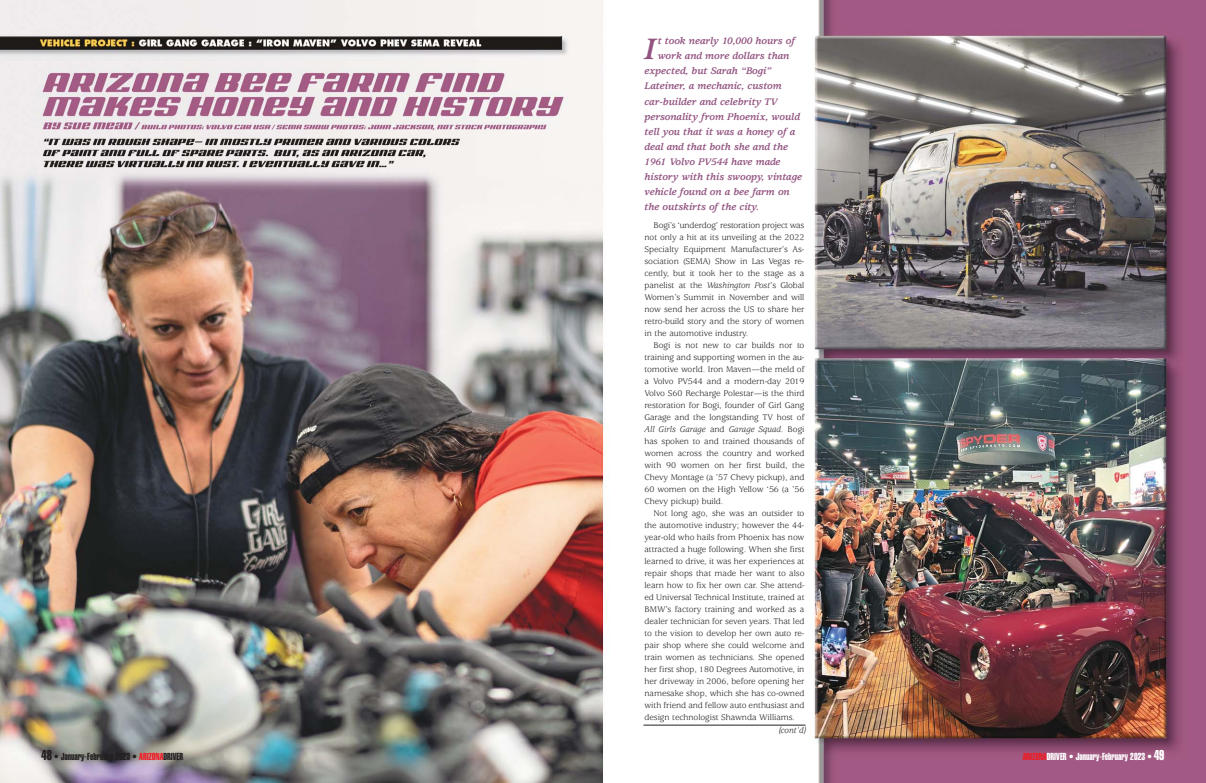
<style>
.page{position:relative;width:1206px;height:783px;background:#fff}
.page>*{position:absolute;margin:0;border:0;box-sizing:border-box;transform-origin:0 0}
.t1{font:italic 700 32.6px "Usherwood";color:#925380}
.t2{font:italic 700 10.5px "Usherwood";letter-spacing:-.005em;color:#925380}
.t3{font:10px "Helvetica Extra Compressed";color:#231f20}
.t4{font:10px "Helvetica Extra Compressed";color:#fff}
.t5{font:9px/12px "Usherwood";letter-spacing:-.005em;color:#231f20;text-align:justify}
.t6{font:italic 9px "Usherwood";color:#231f20}
.s1{font-style:italic}
.s2{font-family:"Univers";font-weight:300;font-stretch:condensed}
.s3{font-size:14px}
.s4{color:#ed1c24}
</style>
<div class="page">
<img style="left:603px;top:0;width:603px;height:783px">
<img style="left:0;top:0;width:603px;height:783px">
<hr style="left:644px;top:725px;width:162px;height:1px;background:#231f20">
<h1 class="t1" style="left:644px;top:37px;width:12px">I</h1>
<p class="t2" style="left:658px;top:37px;width:139px">t took nearly 10,000 hours of</p>
<p class="t2" style="left:658px;top:52px;width:133px">work and more dollars than</p>
<p class="t2" style="left:645px;top:67px;width:129px">expected, but Sarah “Bogi”</p>
<p class="t2" style="left:645px;top:82px;width:139px">Lateiner, a mechanic, custom</p>
<p class="t2" style="left:645px;top:97px;width:135px">car-builder and celebrity TV</p>
<p class="t2" style="left:645px;top:112px;width:157px">personality from Phoenix, would</p>
<p class="t2" style="left:645px;top:128px;width:152px">tell you that it was a honey of a</p>
<p class="t2" style="left:645px;top:143px;width:145px">deal and that both she and the</p>
<p class="t2" style="left:645px;top:158px;width:138px">1961 Volvo PV544 have made</p>
<p class="t2" style="left:645px;top:173px;width:159px">history with this swoopy, vintage</p>
<p class="t2" style="left:645px;top:188px;width:147px">vehicle found on a bee farm on</p>
<p class="t2" style="left:645px;top:203px;width:116px">the outskirts of the city.</p>
<p class="t5" style="left:644px;top:220px;width:162px;text-indent:9px">Bogi’s ‘underdog’ restoration project was not only a hit at its unveiling at the 2022<br>Specialty Equipment Manufac tur er’s As - soc iation (SEMA) Show in Las Vegas re - cently, but it took her to the stage as a panelist at the <span class="s1">Washington Post</span>’s Global Women’s Summit in November and will now send her across the US to share her retro-build story and the story of women in the automotive industry.</p>
<p class="t5" style="left:644px;top:340px;width:162px;text-indent:9px">Bogi is not new to car builds nor to training and supporting women in the au - to motive world. Iron Maven—the meld of a Volvo PV544 and a modern-day 2019<br>Volvo S60 Recharge Polestar—is the third res to ration for Bogi, founder of Girl Gang Ga rage and the longstanding TV host of <span class="s1">All Girls Garage</span> and <span class="s1">Garage Squad</span>. Bogi has spoken to and trained thousands of wom en across the country and worked with 90 women on her first build, the Chevy Mon tage (a ’57 Chevy pickup), and 60 women on the High Yellow ‘56 (a ’56<br>Chevy pickup) build.</p>
<p class="t5" style="left:644px;top:508px;width:162px;text-indent:9px">Not long ago, she was an outsider to the automotive industry; however the 44- year-old who hails from Phoenix has now attracted a huge following. When she first learned to drive, it was her experiences at repair shops that made her want to also learn how to fix her own car. She attend&shy;ed Universal Technical Institute, trained at BMW’s factory training and worked as a dealer technician for seven years. That led to the vision to develop her own auto re - pair shop where she could welcome and train women as technicians. She opened her first shop, 180 Degrees Auto motive, in her driveway in 2006, before opening her namesake shop, which she has co-owned with friend and fellow auto enthusiast and design technologist Shawnda Williams.</p>
<p class="t6" style="left:779px;top:727px;width:30px"><span class="s2">(</span>cont’d<span class="s2">)</span></p>
<p class="t3" style="left:41px;top:753px;width:143px"><span class="s3">48</span> • January-February 2023 • <span class="s4">ARIZONA</span>DRIVER</p>
<p class="t4" style="left:1023px;top:753px;width:143px"><span class="s4">ARIZONA</span>DRIVER • January-February 2023 • <span class="s3">49</span></p>
</div>
